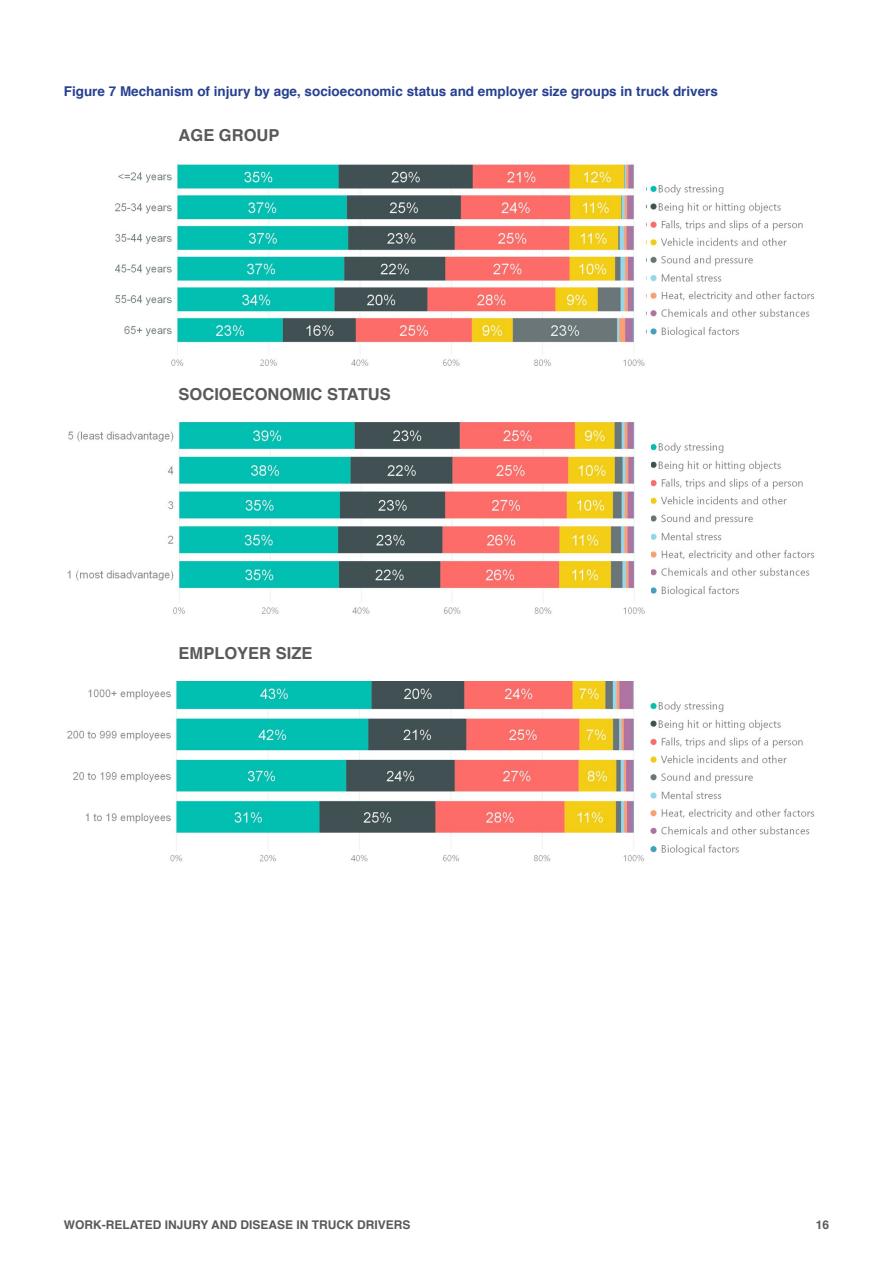
<style>
.page{position:relative;width:893px;height:1263px;background:#fff}
.page>*{position:absolute;margin:0;border:0;box-sizing:border-box;transform-origin:0 0}
.Heading_3{font:700 16.5px "Helvetica";color:#58595b}
.Heading_Figures{font:700 13.5px "Helvetica";color:#25408f}
.t1{font:700 12px "Helvetica";color:#58595b}
</style>
<div class="page">
<img style="left:115px;top:164px;width:531px;height:202px">
<img style="left:650px;top:184px;width:165px;height:154px">
<img style="left:67px;top:422px;width:748px;height:192px">
<img style="left:67px;top:681px;width:748px;height:181px">
<p class="Heading_Figures" style="left:64px;top:81px;width:656px">Figure 7 Mechanism of injury by age, socioeconomic status and employer size groups in truck drivers</p>
<p class="Heading_3" style="left:179px;top:122px;width:102px">AGE GROUP</p>
<p class="Heading_3" style="left:179px;top:381px;width:214px">SOCIOECONOMIC STATUS</p>
<p class="Heading_3" style="left:179px;top:640px;width:135px">EMPLOYER SIZE</p>
<p class="t1" style="left:64px;top:1215px;width:348px">WORK-RELATED INJURY AND DISEASE IN TRUCK DRIVERS</p>
<p class="t1" style="left:816px;top:1215px;width:15px">16</p>
</div>
